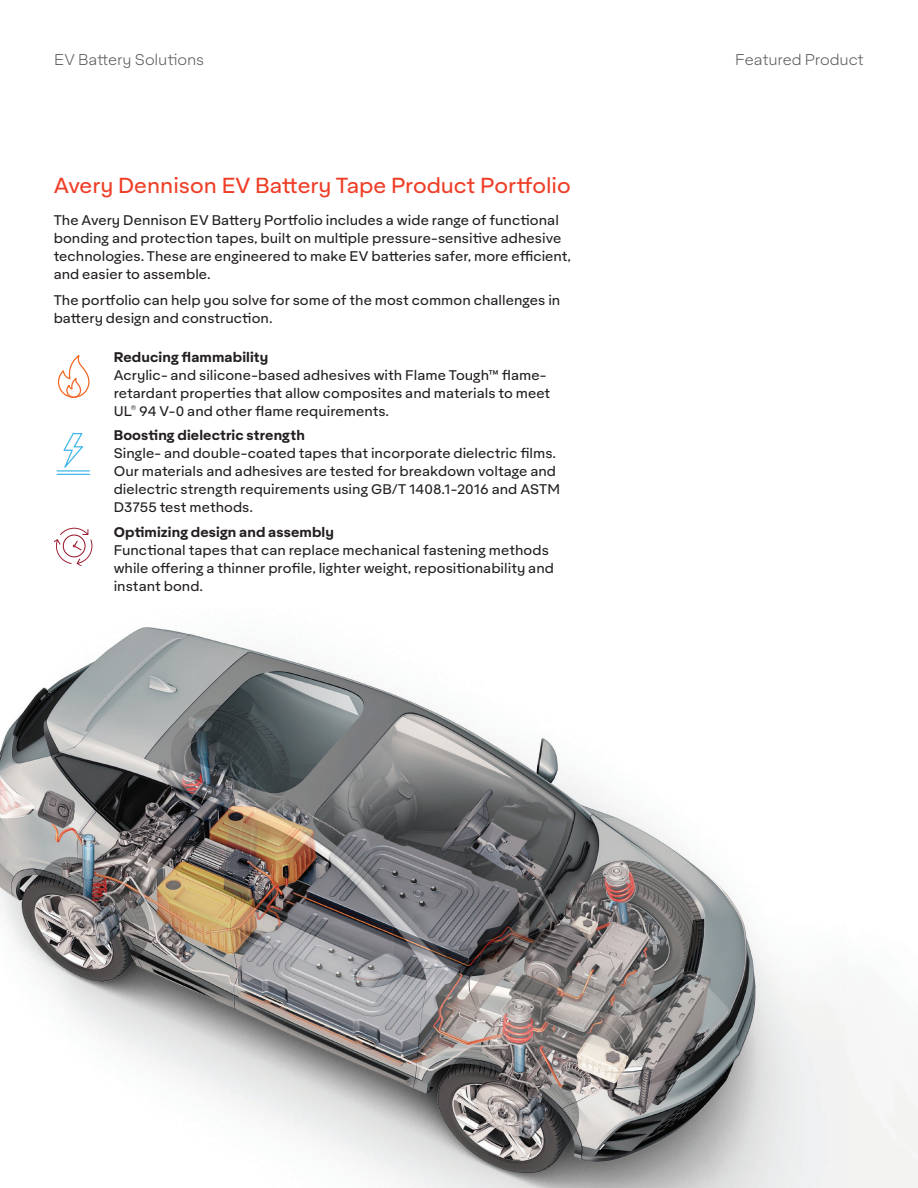
<style>
.page{position:relative;width:918px;height:1188px;background:#fff}
.page>*{position:absolute;margin:0;border:0;box-sizing:border-box;transform-origin:0 0}
.t1{font:21px "Aktifo A";color:#ef3e27}
.t2{font:300 15px "Aktifo A";letter-spacing:-.01em;color:#57585a}
.t3{font:13.5px/18px "Aktifo A";letter-spacing:.005em;color:#231f20}
.t4{font:700 13.5px "Aktifo A";letter-spacing:.01em;color:#231f20}
</style>
<div class="page">
<img style="left:0;top:627px;width:918px;height:561px">
<svg style="left:57px;top:355px;width:33px;height:43px"></svg>
<svg style="left:61px;top:433px;width:24px;height:41px"></svg>
<hr style="left:57px;top:470px;width:32px;height:2px;background:#40b7e9">
<hr style="left:57px;top:474px;width:32px;height:1px;background:#40b7e9">
<svg style="left:54px;top:528px;width:38px;height:37px"></svg>
<p class="t2" style="left:54px;top:51px;width:152px">EV Battery Solutions</p>
<p class="t2" style="left:735px;top:51px;width:130px">Featured Product</p>
<h1 class="t1" style="left:54px;top:172px;width:519px">Avery Dennison EV Battery Tape Product Portfolio</h1>
<p class="t3" style="left:54px;top:211px;width:519px">The Avery Dennison EV Battery Portfolio includes a wide range of functional bonding and protection tapes, built on multiple pressure-sensitive adhesive technologies. These are engineered to make EV batteries safer, more efficient, and easier to assemble.</p>
<p class="t3" style="left:54px;top:291px;width:508px">The portfolio can help you solve for some of the most common challenges in battery design and construction.</p>
<p class="t4" style="left:114px;top:347px;width:156px">Reducing flammability</p>
<p class="t3" style="left:114px;top:365px;width:438px">Acrylic- and silicone-based adhesives with Flame Tough™ flame&shy;retardant properties that allow composites and materials to meet<br>UL<sup>®</sup> 94 V-0 and other flame requirements.</p>
<p class="t4" style="left:114px;top:426px;width:193px">Boosting dielectric strength</p>
<p class="t3" style="left:114px;top:444px;width:448px">Single- and double-coated tapes that incorporate dielectric films.<br>Our materials and adhesives are tested for breakdown voltage and dielectric strength requirements using GB/T 1408.1-2016 and ASTM D3755 test methods.</p>
<p class="t4" style="left:114px;top:523px;width:222px">Optimizing design and assembly</p>
<p class="t3" style="left:114px;top:541px;width:442px">Functional tapes that can replace mechanical fastening methods while offering a thinner profile, lighter weight, repositionability and instant bond.</p>
</div>
